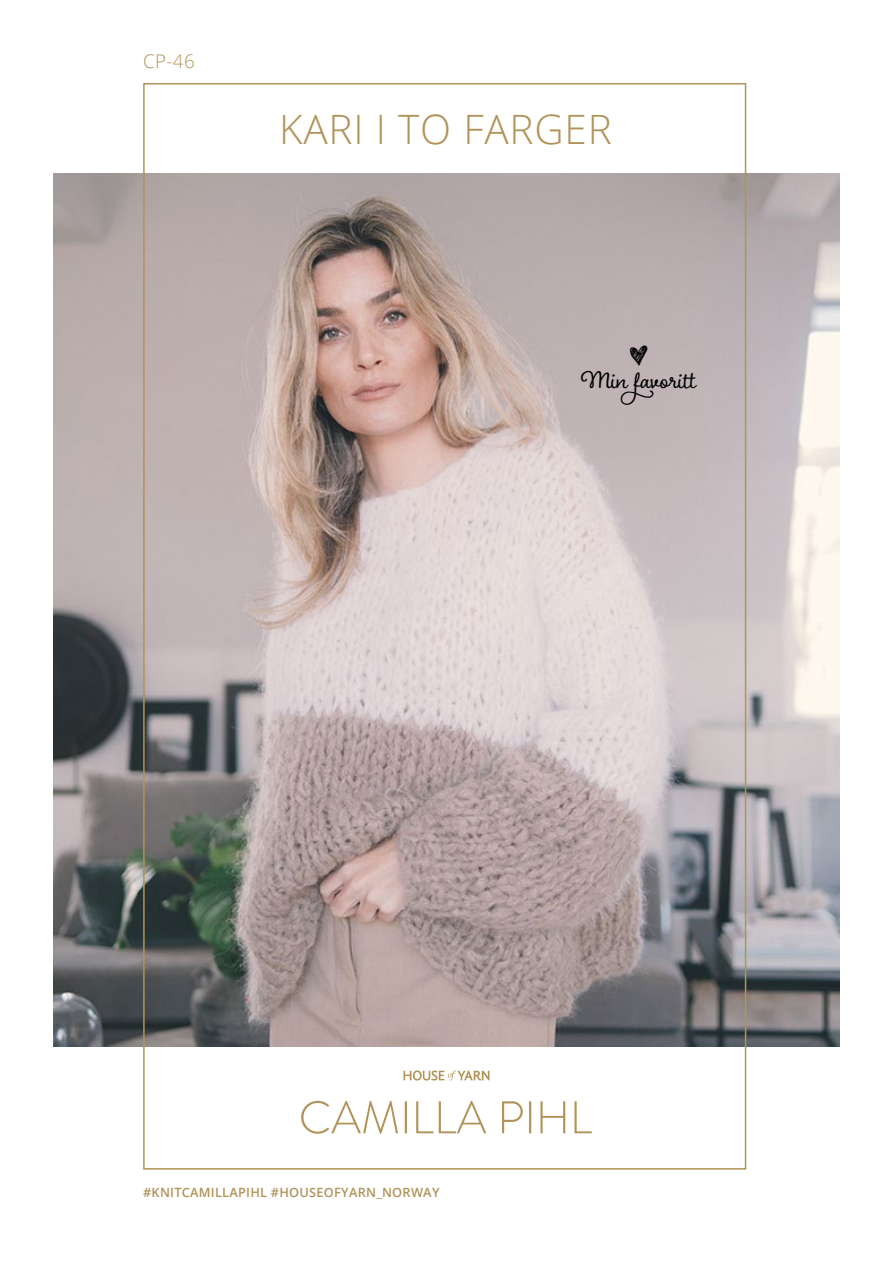
<style>
.page{position:relative;width:893px;height:1263px;background:#fff}
.page>*{position:absolute;margin:0;border:0;box-sizing:border-box;transform-origin:0 0}
.Hovedoverskrift_fors{font:300 40.5px "Open Sans";letter-spacing:.02em;color:#b19359}
.t1{font:26.1px "Charcuterie Cursive";letter-spacing:-.01em;color:#000}
.t2{font:26.1px "KG Heart Doodles";color:#000}
.t3{font:300 18.75px "Open Sans";color:#b19359}
.t4{font:600 12.75px "Open Sans";letter-spacing:.02em;color:#b19359}
</style>
<div class="page">
<img style="left:54px;top:174px;width:785px;height:873px">
<svg style="left:301px;top:1101px;width:97px;height:33px"></svg>
<hr style="left:405px;top:1101px;width:2px;height:32px;background:#b19359">
<svg style="left:416px;top:1101px;width:17px;height:32px"></svg>
<svg style="left:439px;top:1101px;width:47px;height:32px"></svg>
<svg style="left:502px;top:1101px;width:21px;height:32px"></svg>
<hr style="left:529px;top:1101px;width:2px;height:32px;background:#b19359">
<svg style="left:540px;top:1101px;width:25px;height:32px"></svg>
<svg style="left:574px;top:1101px;width:18px;height:32px"></svg>
<svg style="left:403px;top:1070px;width:86px;height:10px"></svg>
<p class="t3" style="left:143px;top:49px;width:53px">CP-46</p>
<p class="Hovedoverskrift_fors" style="left:279px;top:102px;width:334px">KARI I TO FARGER</p>
<p class="t2" style="left:629px;top:341px;width:20px">2</p>
<p class="t1" style="left:581px;top:364px;width:119px">Min favoritt</p>
<p class="t4" style="left:143px;top:1183px;width:298px">#KNITCAMILLAPIHL #HOUSEOFYARN_NORWAY</p>
</div>
